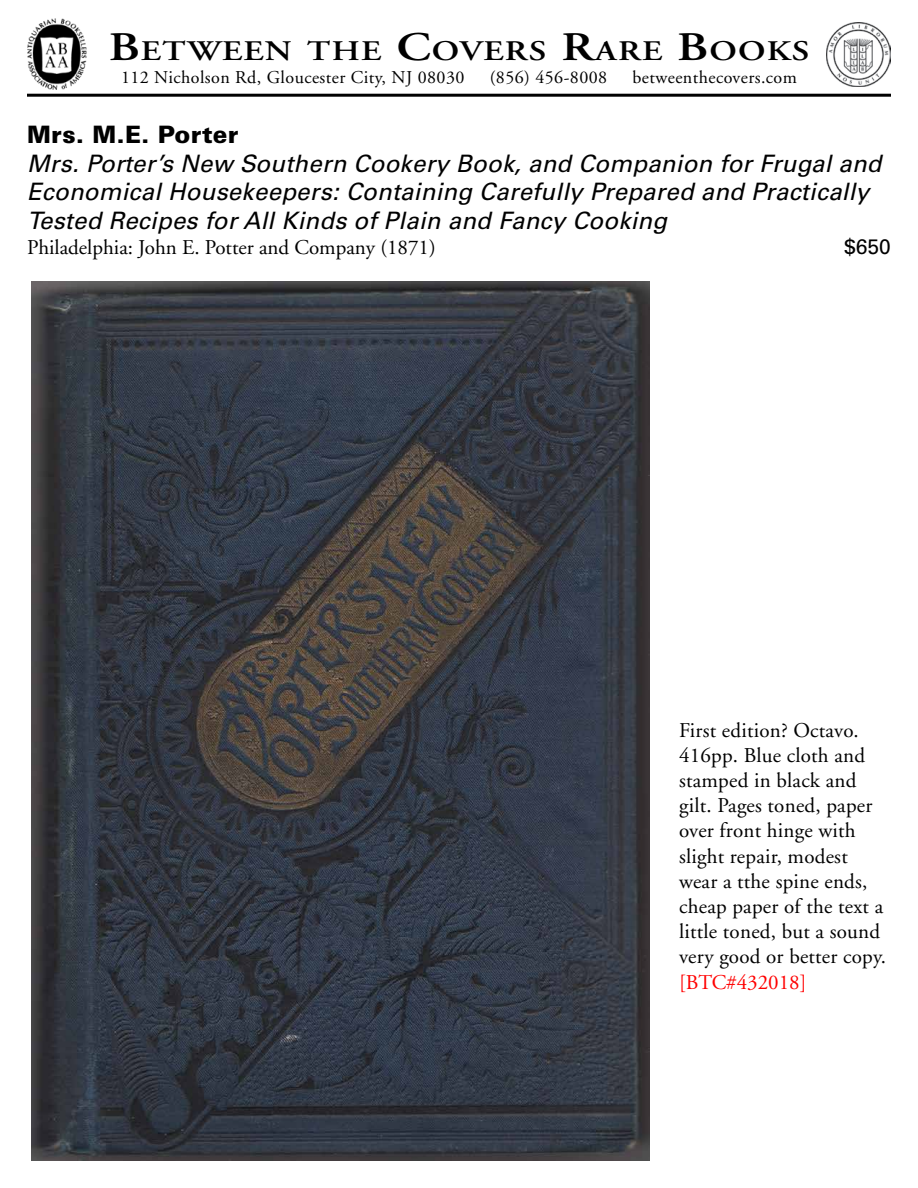
<style>
.page{position:relative;width:918px;height:1188px;background:#fff}
.page>*{position:absolute;margin:0;border:0;box-sizing:border-box;transform-origin:0 0}
.t1{font:600 28.35px "Adobe Garamond";letter-spacing:.035em;color:#000;scale:1.22 1}
.t2{font:italic 24px/28.8px "Univers";letter-spacing:.01em;color:#000}
.t3{font:900 24px "Univers";letter-spacing:.01em;color:#000}
.t4{font:21px/25.2px "Adobe Garamond";letter-spacing:.01em;color:#000}
.t5{font:21px "Adobe Garamond";color:#f00}
.t6{font:21px "Univers";color:#000}
.t7{font:18px "Adobe Garamond";letter-spacing:.025em;color:#000}
.s1{font-size:40.5px}
</style>
<div class="page">
<img style="left:826px;top:22px;width:65px;height:65px">
<img style="left:27px;top:19px;width:60px;height:71px">
<hr style="left:27px;top:94px;width:864px;height:3px;background:#000">
<img style="left:32px;top:281px;width:618px;height:880px">
<h1 class="t1" style="left:109px;top:35px;width:576px"><span class="s1">B</span>ETWEEN THE <span class="s1">C</span>OVERS <span class="s1">R</span>ARE <span class="s1">B</span>OOKS</h1>
<p class="t7" style="left:121px;top:67px;width:345px">112 Nicholson Rd, Gloucester City, NJ 08030</p>
<p class="t7" style="left:490px;top:67px;width:119px">(856) 456-8008</p>
<p class="t7" style="left:633px;top:67px;width:166px">betweenthecovers.com</p>
<p class="t3" style="left:27px;top:119px;width:213px">Mrs. M.E. Porter</p>
<p class="t2" style="left:27px;top:149px;width:856px">Mrs. Porter’s New Southern Cookery Book, and Companion for Frugal and<br>Economical Housekeepers: Containing Carefully Prepared and Practically<br>Tested Recipes for All Kinds of Plain and Fancy Cooking</p>
<p class="t4" style="left:27px;top:236px;width:410px">Philadelphia: John E. Potter and Company (1871)</p>
<p class="t6" style="left:844px;top:235px;width:48px">$650</p>
<p class="t4" style="left:679px;top:718px;width:208px">First edition? Octavo.<br>416pp. Blue cloth and stamped in black and gilt. Pages toned, paper over front hinge with slight repair, modest wear a tthe spine ends, cheap paper of the text a little toned, but a sound very good or better copy.</p>
<p class="t5" style="left:679px;top:971px;width:129px">[BTC#432018]</p>
</div>
